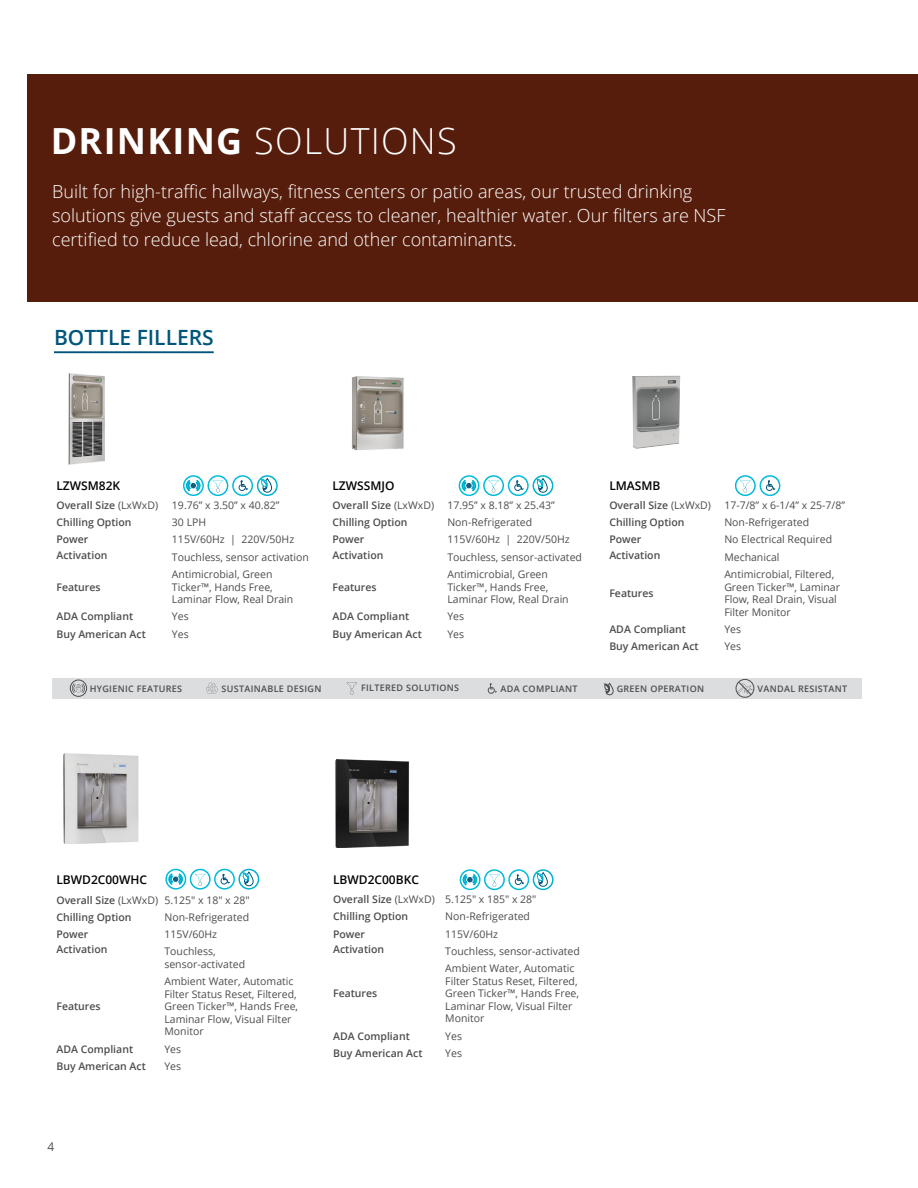
<style>
.page{position:relative;width:918px;height:1188px;background:#fff}
.page>*{position:absolute;margin:0;border:0;box-sizing:border-box;transform-origin:0 0}
.t1{font:300 36px "Open Sans";letter-spacing:.035em;color:#fff}
.t2{font:600 21px "Open Sans";color:#00567a}
.t3{font:300 18px/24px "Open Sans";color:#fff}
.t4{font:600 12px "Open Sans";color:#000}
.t5{font:12px "Open Sans";color:#4d4d4f}
.t6{font:10.5px/12.6px "Open Sans";color:#4d4d4f}
.t7{font:600 10.5px/17.2px "Open Sans";color:#4d4d4f}
.t8{font:600 9px "Open Sans";letter-spacing:.035em;color:#4d4d4f}
.s1{font-weight:700}
.s2{font-weight:400}
</style>
<div class="page">
<div style="left:52px;top:678px;width:810px;height:21px;background:#dcdddf"></div>
<div style="left:27px;top:74px;width:891px;height:227px;background:#571d0c"></div>
<svg style="left:206px;top:683px;width:12px;height:11px"></svg>
<svg style="left:347px;top:683px;width:10px;height:12px"></svg>
<svg style="left:488px;top:683px;width:9px;height:11px"></svg>
<svg style="left:604px;top:683px;width:9px;height:12px"></svg>
<div style="left:736px;top:679px;width:18px;height:19px;border:1px solid #4d4d4f;border-radius:50%"></div>
<svg style="left:738px;top:681px;width:15px;height:14px"></svg>
<hr style="left:54px;top:351px;width:160px;height:2px;background:#00567a">
<svg style="left:508px;top:475px;width:21px;height:21px"></svg>
<div style="left:509px;top:477px;width:18px;height:18px;background:#fff;border-radius:50%"></div>
<svg style="left:514px;top:480px;width:10px;height:11px"></svg>
<svg style="left:760px;top:475px;width:20px;height:21px"></svg>
<div style="left:761px;top:477px;width:18px;height:18px;background:#fff;border-radius:50%"></div>
<svg style="left:766px;top:480px;width:9px;height:11px"></svg>
<svg style="left:735px;top:475px;width:21px;height:21px"></svg>
<svg style="left:459px;top:475px;width:45px;height:21px"></svg>
<svg style="left:533px;top:475px;width:20px;height:21px"></svg>
<img style="left:351px;top:376px;width:53px;height:75px">
<img style="left:632px;top:376px;width:43px;height:72px">
<img style="left:68px;top:373px;width:37px;height:92px">
<svg style="left:232px;top:475px;width:21px;height:21px"></svg>
<svg style="left:234px;top:477px;width:18px;height:18px"></svg>
<svg style="left:239px;top:480px;width:9px;height:11px"></svg>
<svg style="left:183px;top:475px;width:45px;height:21px"></svg>
<svg style="left:257px;top:475px;width:21px;height:21px"></svg>
<img style="left:63px;top:754px;width:76px;height:90px">
<svg style="left:460px;top:869px;width:45px;height:21px"></svg>
<svg style="left:508px;top:869px;width:21px;height:21px"></svg>
<div style="left:510px;top:871px;width:18px;height:18px;background:#fff;border-radius:50%"></div>
<svg style="left:515px;top:874px;width:9px;height:11px"></svg>
<svg style="left:533px;top:869px;width:21px;height:21px"></svg>
<svg style="left:165px;top:869px;width:46px;height:21px"></svg>
<svg style="left:214px;top:869px;width:21px;height:21px"></svg>
<div style="left:216px;top:870px;width:17px;height:18px;background:#fff;border-radius:50%"></div>
<svg style="left:221px;top:874px;width:9px;height:11px"></svg>
<svg style="left:238px;top:869px;width:21px;height:21px"></svg>
<svg style="left:72px;top:683px;width:13px;height:10px"></svg>
<div style="left:70px;top:680px;width:17px;height:17px;border:1px solid #4d4d4f;border-radius:50%"></div>
<img style="left:335px;top:759px;width:75px;height:88px">
<h1 class="t1" style="left:51px;top:116px;width:408px"><span class="s1">DRINKING</span> SOLUTIONS</h1>
<h3 class="t3" style="left:52px;top:179px;width:675px">Built for high-traffic hallways, fitness centers or patio areas, our trusted drinking solutions give guests and staff access to cleaner, healthier water. Our filters are NSF certified to reduce lead, chlorine and other contaminants.</h3>
<h2 class="t2" style="left:54px;top:323px;width:161px">BOTTLE FILLERS</h2>
<p class="t4" style="left:56px;top:477px;width:65px">LZWSM82K</p>
<p class="t7" style="left:56px;top:496px;width:103px">Overall Size <span class="s2">(LxWxD)</span></p>
<p class="t6" style="left:172px;top:499px;width:109px">19.76” x 3.50” x 40.82”</p>
<p class="t7" style="left:56px;top:514px;width:77px">Chilling Option</p>
<p class="t6" style="left:172px;top:516px;width:36px">30 LPH</p>
<p class="t7" style="left:56px;top:531px;width:34px">Power</p>
<p class="t6" style="left:172px;top:533px;width:124px">115V/60Hz | 220V/50Hz</p>
<p class="t7" style="left:56px;top:546px;width:53px">Activation</p>
<p class="t6" style="left:172px;top:550px;width:139px">Touchless, sensor activation</p>
<p class="t7" style="left:56px;top:578px;width:46px">Features</p>
<p class="t6" style="left:172px;top:568px;width:123px">Antimicrobial, Green<br>Ticker™, Hands Free,<br>Laminar Flow, Real Drain</p>
<p class="t4" style="left:332px;top:477px;width:64px">LZWSSMJO</p>
<p class="t7" style="left:332px;top:496px;width:103px">Overall Size <span class="s2">(LxWxD)</span></p>
<p class="t6" style="left:447px;top:499px;width:109px">17.95” x 8.18” x 25.43”</p>
<p class="t7" style="left:332px;top:514px;width:77px">Chilling Option</p>
<p class="t6" style="left:447px;top:516px;width:86px">Non-Refrigerated</p>
<p class="t7" style="left:332px;top:531px;width:34px">Power</p>
<p class="t6" style="left:447px;top:533px;width:124px">115V/60Hz | 220V/50Hz</p>
<p class="t7" style="left:332px;top:546px;width:53px">Activation</p>
<p class="t6" style="left:447px;top:550px;width:136px">Touchless, sensor-activated</p>
<p class="t7" style="left:332px;top:578px;width:46px">Features</p>
<p class="t6" style="left:447px;top:568px;width:123px">Antimicrobial, Green<br>Ticker™, Hands Free,<br>Laminar Flow, Real Drain</p>
<p class="t7" style="left:56px;top:608px;width:78px">ADA Compliant</p>
<p class="t6" style="left:172px;top:610px;width:18px">Yes</p>
<p class="t7" style="left:56px;top:625px;width:91px">Buy American Act</p>
<p class="t6" style="left:172px;top:627px;width:18px">Yes</p>
<p class="t7" style="left:332px;top:608px;width:78px">ADA Compliant</p>
<p class="t6" style="left:447px;top:610px;width:18px">Yes</p>
<p class="t7" style="left:332px;top:625px;width:91px">Buy American Act</p>
<p class="t6" style="left:447px;top:627px;width:18px">Yes</p>
<p class="t4" style="left:609px;top:477px;width:53px">LMASMB</p>
<p class="t7" style="left:609px;top:496px;width:103px">Overall Size <span class="s2">(LxWxD)</span></p>
<p class="t6" style="left:724px;top:499px;width:122px">17-7/8” x 6-1/4” x 25-7/8”</p>
<p class="t7" style="left:609px;top:514px;width:77px">Chilling Option</p>
<p class="t6" style="left:724px;top:516px;width:86px">Non-Refrigerated</p>
<p class="t7" style="left:609px;top:531px;width:34px">Power</p>
<p class="t6" style="left:724px;top:533px;width:109px">No Electrical Required</p>
<p class="t7" style="left:609px;top:546px;width:53px">Activation</p>
<p class="t6" style="left:724px;top:550px;width:57px">Mechanical</p>
<p class="t7" style="left:609px;top:584px;width:46px">Features</p>
<p class="t6" style="left:724px;top:568px;width:117px">Antimicrobial, Filtered,<br>Green Ticker™, Laminar<br>Flow, Real Drain, Visual<br>Filter Monitor</p>
<p class="t7" style="left:609px;top:620px;width:78px">ADA Compliant</p>
<p class="t6" style="left:724px;top:623px;width:18px">Yes</p>
<p class="t7" style="left:609px;top:637px;width:91px">Buy American Act</p>
<p class="t6" style="left:724px;top:640px;width:18px">Yes</p>
<p class="t8" style="left:90px;top:682px;width:94px">HYGIENIC FEATURES</p>
<p class="t8" style="left:222px;top:682px;width:101px">SUSTAINABLE DESIGN</p>
<p class="t8" style="left:361px;top:682px;width:100px">FILTERED SOLUTIONS</p>
<p class="t8" style="left:501px;top:682px;width:78px">ADA COMPLIANT</p>
<p class="t8" style="left:617px;top:683px;width:89px">GREEN OPERATION</p>
<p class="t8" style="left:758px;top:682px;width:91px">VANDAL RESISTANT</p>
<p class="t4" style="left:56px;top:872px;width:92px">LBWD2C00WHC</p>
<p class="t7" style="left:56px;top:891px;width:195px">Overall Size <span class="s2">(LxWxD) 5.125″ x 18″ x 28″<br></span>Chilling Option</p>
<p class="t6" style="left:164px;top:910px;width:86px">Non-Refrigerated</p>
<p class="t7" style="left:56px;top:925px;width:34px">Power</p>
<p class="t6" style="left:164px;top:928px;width:54px">115V/60Hz</p>
<p class="t7" style="left:56px;top:940px;width:53px">Activation</p>
<p class="t6" style="left:164px;top:945px;width:82px">Touchless, sensor-activated</p>
<p class="t7" style="left:56px;top:998px;width:46px">Features</p>
<p class="t6" style="left:164px;top:975px;width:135px">Ambient Water, Automatic<br>Filter Status Reset, Filtered,<br>Green Ticker™, Hands Free,<br>Laminar Flow, Visual Filter<br>Monitor</p>
<p class="t7" style="left:56px;top:1040px;width:78px">ADA Compliant</p>
<p class="t6" style="left:164px;top:1042px;width:18px">Yes</p>
<p class="t7" style="left:56px;top:1057px;width:91px">Buy American Act</p>
<p class="t6" style="left:164px;top:1059px;width:18px">Yes</p>
<p class="t5" style="left:48px;top:1138px;width:8px">4</p>
<p class="t4" style="left:333px;top:871px;width:87px">LBWD2C00BKC</p>
<p class="t7" style="left:333px;top:890px;width:205px">Overall Size <span class="s2">(LxWxD) 5.125″ x 185″ x 28″<br></span>Chilling Option</p>
<p class="t6" style="left:445px;top:910px;width:86px">Non-Refrigerated</p>
<p class="t7" style="left:333px;top:925px;width:34px">Power</p>
<p class="t6" style="left:445px;top:927px;width:54px">115V/60Hz</p>
<p class="t7" style="left:333px;top:940px;width:53px">Activation</p>
<p class="t6" style="left:445px;top:944px;width:136px">Touchless, sensor-activated</p>
<p class="t7" style="left:333px;top:985px;width:46px">Features</p>
<p class="t6" style="left:445px;top:962px;width:135px">Ambient Water, Automatic<br>Filter Status Reset, Filtered,<br>Green Ticker™, Hands Free,<br>Laminar Flow, Visual Filter<br>Monitor</p>
<p class="t7" style="left:333px;top:1027px;width:78px">ADA Compliant</p>
<p class="t6" style="left:445px;top:1029px;width:18px">Yes</p>
<p class="t7" style="left:333px;top:1044px;width:91px">Buy American Act</p>
<p class="t6" style="left:445px;top:1046px;width:18px">Yes</p>
</div>
